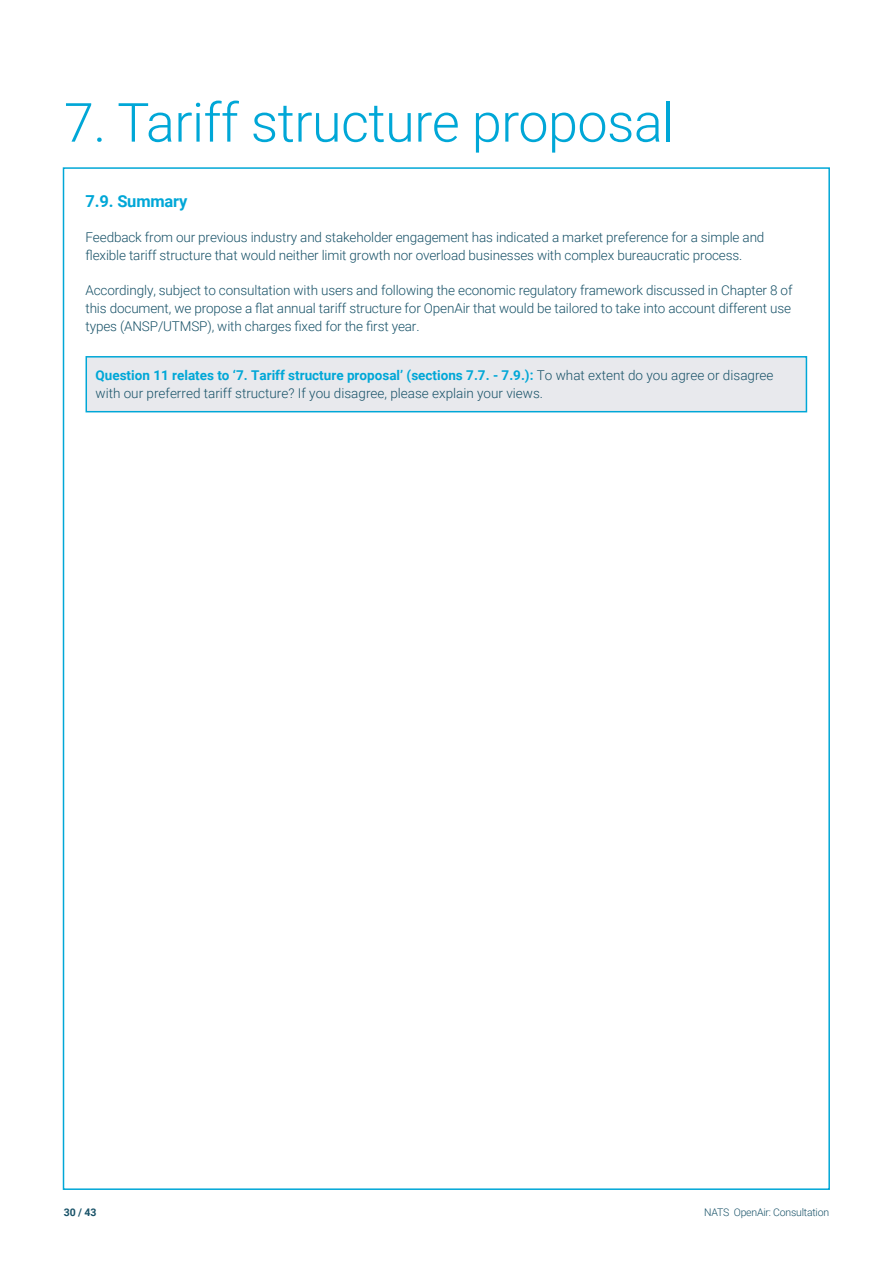
<style>
.page{position:relative;width:893px;height:1263px;background:#fff}
.page>*{position:absolute;margin:0;border:0;box-sizing:border-box;transform-origin:0 0}
.t1{font:300 54px "Roboto";letter-spacing:-.01em;color:#00a7d7}
.t2{font:700 16.5px "Roboto";letter-spacing:-.01em;color:#00a7d7}
.t3{font:300 13.5px/18px "Roboto";letter-spacing:-.01em;color:#185268}
.t4{font:300 10.5px "Roboto";letter-spacing:-.02em;color:#185268}
.t5{font:700 10.5px "Roboto";color:#185268}
.s1{font-weight:700;color:#00a7d7}
</style>
<div class="page">
<div style="left:86px;top:357px;width:720px;height:55px;background:#e8e9ed"></div>
<div style="left:86px;top:356px;width:721px;height:56px;border:2px solid #00a7d7"></div>
<h1 class="t1" style="left:64px;top:85px;width:612px">7. Tariff structure proposal</h1>
<p class="t2" style="left:86px;top:190px;width:103px">7.9. Summary</p>
<p class="t3" style="left:86px;top:228px;width:680px">Feedback from our previous industry and stakeholder engagement has indicated a market preference for a simple and flexible tariff structure that would neither limit growth nor overload businesses with complex bureaucratic process.</p>
<p class="t3" style="left:86px;top:281px;width:708px;text-align:justify">Accordingly, subject to consultation with users and following the economic regulatory framework discussed in Chapter 8 of this document, we propose a flat annual tariff structure for OpenAir that would be tailored to take into account different use types (ANSP/UTMSP), with charges fixed for the first year.</p>
<p class="t3" style="left:96px;top:366px;width:679px"><span class="s1">Question 11 relates to ‘7. Tariff structure proposal’ (sections 7.7. - 7.9.):</span> To what extent do you agree or disagree with our preferred tariff structure? If you disagree, please explain your views.</p>
<p class="t5" style="left:64px;top:1205px;width:34px">30 / 43</p>
<p class="t4" style="left:704px;top:1205px;width:126px">NATS OpenAir: Consultation</p>
</div>
